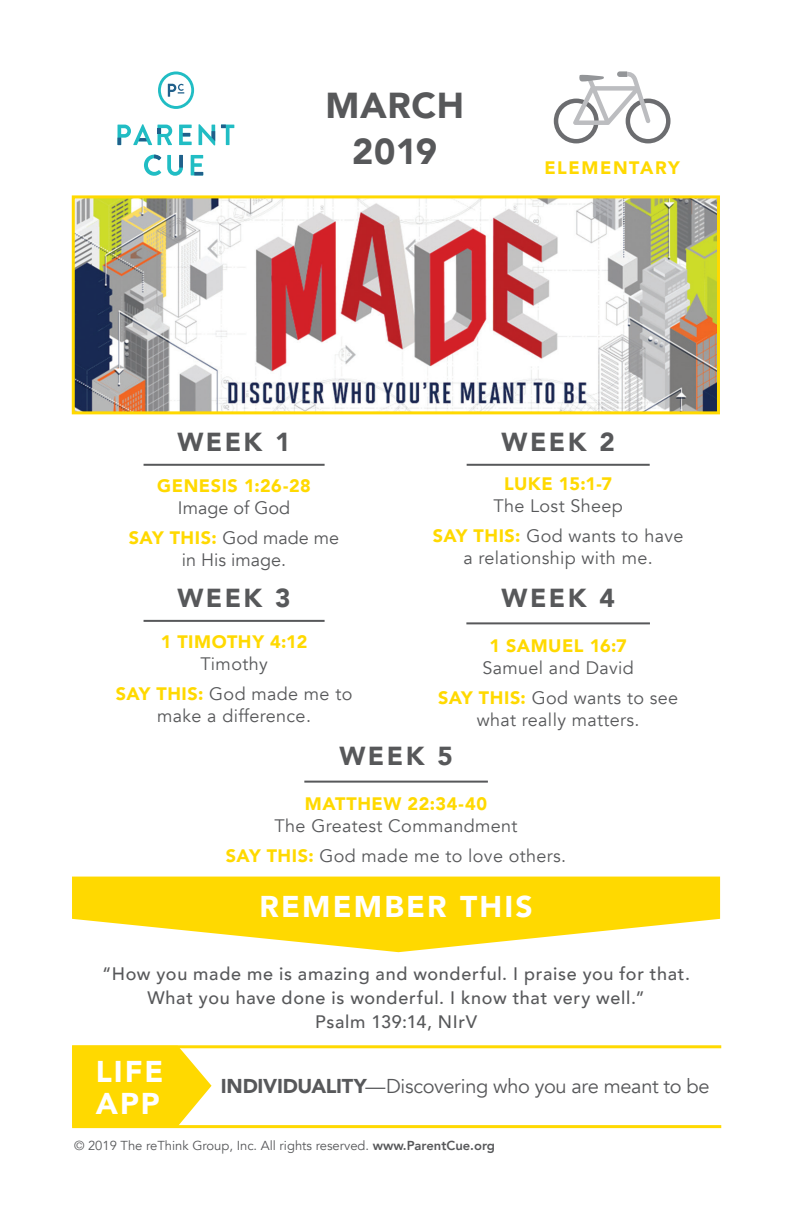
<style>
.page{position:relative;width:797px;height:1223px;background:#fff}
.page>*{position:absolute;margin:0;border:0;box-sizing:border-box;transform-origin:0 0}
.t1{font:900 36px/46px "Avenir";letter-spacing:.02em;color:#57585a;text-align:center}
.t2{font:900 30px/32px "Avenir";letter-spacing:.075em;color:#fff}
.t3{font:900 26px "Avenir";letter-spacing:.095em;color:#57585a}
.t4{font:20px "Avenir";letter-spacing:-.015em;color:#57585a}
.t5{font:18px/30px "Avenir";letter-spacing:.02em;color:#57585a;text-align:center}
.t6{font:500 18px/24px "Avenir";letter-spacing:.04em;color:#57585a;text-align:center}
.t7{font:900 18px "Avenir";letter-spacing:.03em;color:#ffd900}
.t8{font:18px/30px "Avenir";color:#57585a;text-align:center}
.t9{font:900 18px "Avenir";letter-spacing:.09em;color:#ffd900}
.t10{font:13px "Avenir";color:#57585a}
.s1{font-weight:900;color:#ffd900}
.s2{font-weight:800}
.s3{font-weight:900}
</style>
<div class="page">
<svg style="left:72px;top:876px;width:648px;height:75px;fill:#ffd900"></svg>
<hr style="left:72px;top:1124px;width:649px;height:3px;background:#ffd900">
<hr style="left:72px;top:1045px;width:649px;height:3px;background:#ffd900">
<svg style="left:72px;top:1045px;width:139px;height:81px;background:#ffdd1b"></svg>
<svg style="left:554px;top:71px;width:116px;height:72px"></svg>
<svg style="left:179px;top:125px;width:13px;height:20px"></svg>
<svg style="left:191px;top:155px;width:12px;height:20px"></svg>
<svg style="left:221px;top:125px;width:13px;height:20px"></svg>
<svg style="left:117px;top:124px;width:55px;height:21px"></svg>
<svg style="left:198px;top:124px;width:17px;height:21px"></svg>
<svg style="left:144px;top:155px;width:17px;height:21px"></svg>
<svg style="left:167px;top:155px;width:16px;height:21px"></svg>
<svg style="left:158px;top:71px;width:36px;height:38px"></svg>
<hr style="left:144px;top:463px;width:180px;height:2px;background:#57585a">
<hr style="left:466px;top:463px;width:184px;height:2px;background:#57585a">
<hr style="left:466px;top:622px;width:184px;height:2px;background:#57585a">
<hr style="left:304px;top:780px;width:184px;height:2px;background:#57585a">
<hr style="left:144px;top:619px;width:180px;height:2px;background:#57585a">
<img style="left:76px;top:199px;width:640px;height:211px">
<div style="left:72px;top:195px;width:648px;height:219px;border:3px solid #ffd900"></div>
<h1 class="t1" style="left:325px;top:82px;width:140px">MARCH<br>2019</h1>
<p class="t9" style="left:544px;top:152px;width:137px">ELEMENTARY</p>
<h3 class="t3" style="left:177px;top:419px;width:115px">WEEK 1</h3>
<h3 class="t3" style="left:501px;top:419px;width:115px">WEEK 2</h3>
<p class="t7" style="left:157px;top:470px;width:155px">GENESIS 1:26-28</p>
<p class="t8" style="left:129px;top:493px;width:212px">Image of God<br><span class="s1">SAY THIS:</span> God made me</p>
<p class="t8" style="left:182px;top:545px;width:106px">in His image.</p>
<h3 class="t3" style="left:177px;top:575px;width:115px">WEEK 3</h3>
<p class="t7" style="left:161px;top:626px;width:148px">1 TIMOTHY 4:12</p>
<p class="t5" style="left:116px;top:649px;width:238px">Timothy<br><span class="s1">SAY THIS:</span> God made me to</p>
<p class="t5" style="left:157px;top:701px;width:155px">make a difference.</p>
<p class="t7" style="left:504px;top:468px;width:110px">LUKE 15:1-7</p>
<p class="t5" style="left:433px;top:491px;width:252px">The Lost Sheep<br><span class="s1">SAY THIS:</span> God wants to have</p>
<p class="t5" style="left:463px;top:543px;width:191px">a relationship with me.</p>
<h3 class="t3" style="left:501px;top:575px;width:115px">WEEK 4</h3>
<p class="t7" style="left:489px;top:630px;width:139px">1 SAMUEL 16:7</p>
<p class="t5" style="left:438px;top:653px;width:241px">Samuel and David<br><span class="s1">SAY THIS:</span> God wants to see</p>
<p class="t5" style="left:477px;top:705px;width:164px">what really matters.</p>
<h3 class="t3" style="left:339px;top:733px;width:115px">WEEK 5</h3>
<p class="t7" style="left:305px;top:788px;width:184px">MATTHEW 22:34-40</p>
<p class="t5" style="left:226px;top:811px;width:342px">The Greatest Commandment<br><span class="s1">SAY THIS:</span> God made me to love others.</p>
<h2 class="t2" style="left:259px;top:889px;width:275px">REMEMBER THIS</h2>
<p class="t6" style="left:102px;top:960px;width:590px">“How you made me is amazing and wonderful. I praise you for that.<br>What you have done is wonderful. I know that very well.”<br>Psalm 139:14, NIrV</p>
<h2 class="t2" style="left:96px;top:1054px;width:69px">LIFE<br>APP</h2>
<p class="t10" style="left:74px;top:1137px;width:422px">© 2019 The reThink Group, Inc. All rights reserved. <span class="s2">www.ParentCue.org</span></p>
<p class="t4" style="left:221px;top:1074px;width:490px"><span class="s3">INDIVIDUALITY</span>—Discovering who you are meant to be</p>
</div>
